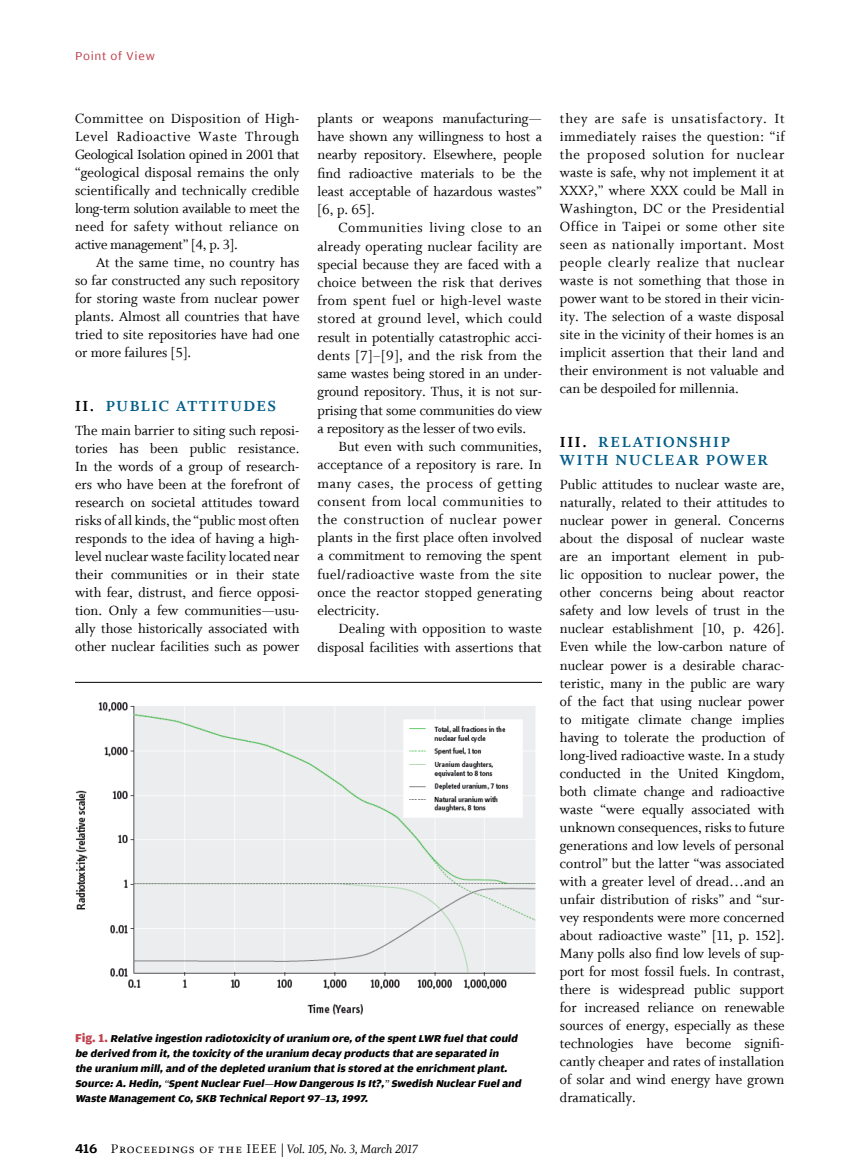
<style>
.page{position:relative;width:864px;height:1174px;background:#fff}
.page>*{position:absolute;margin:0;border:0;box-sizing:border-box;transform-origin:0 0}
.t1{font:16.5px/18px "Whitman Bold LF";letter-spacing:.1em;color:#005c87}
.t2{font:15px/18px "Whitman Roman LF";color:#000;text-align:justify}
.t3{font:13.5px "Whitman Italic LF";letter-spacing:-.015em;color:#000}
.t4{font:12px "Amplitude Wide";letter-spacing:.06em;color:#c1424f}
.t5{font:italic 700 10.5px/15px "Amplitude Wide";color:#000}
.s1{color:#000}
.s2{font-style:normal;font-size:12px;color:#c1424f}
.s3{font-family:"Whitman Bold LF";font-weight:400}
.s4{font-family:"Amplitude Wide";font-weight:500}
.s5{font-family:"Whitman Small Caps LF";font-size:14.25px}
</style>
<div class="page">
<hr style="left:75px;top:682px;width:467px;height:1px;background:#000">
<img style="left:75px;top:702px;width:461px;height:313px">
<p class="t4" style="left:75px;top:50px;width:81px">Point of View</p>
<p class="t2" style="left:75px;top:110px;width:226px">Committee on Disposition of High-Level Radioactive Waste Through Geological Isolation opined in 2001 that “geological disposal remains the only scientifically and technically credible long-term solution available to meet the need for safety without reliance on active management” [4, p. 3].</p>
<p class="t2" style="left:75px;top:254px;width:226px;text-indent:21px">At the same time, no country has so far constructed any such repository for storing waste from nuclear power plants. Almost all countries that have tried to site repositories have had one or more failures [5].</p>
<p class="t1" style="left:75px;top:397px;width:203px"><span class="s1">II.</span> PUBLIC ATTITUDES</p>
<p class="t2" style="left:75px;top:422px;width:226px">The main barrier to siting such reposi&shy;tories has been public resistance.<br>In the words of a group of research&shy;ers who have been at the forefront of research on societal attitudes toward risks of all kinds, the “public most often responds to the idea of having a high&shy;level nuclear waste facility located near their communities or in their state with fear, distrust, and fierce opposi&shy;tion. Only a few communities—usu&shy;ally those historically associated with other nuclear facilities such as power</p>
<p class="t2" style="left:318px;top:110px;width:226px">plants or weapons manufacturing— have shown any willingness to host a nearby repository. Elsewhere, people find radioactive materials to be the least acceptable of hazardous wastes” [6, p. 65].</p>
<p class="t2" style="left:318px;top:219px;width:226px;text-indent:21px">Communities living close to an already operating nuclear facility are special because they are faced with a choice between the risk that derives from spent fuel or high-level waste stored at ground level, which could result in potentially catastrophic acci&shy;dents [7]–[9], and the risk from the same wastes being stored in an under&shy;ground repository. Thus, it is not sur&shy;prising that some communities do view a repository as the lesser of two evils.</p>
<p class="t2" style="left:318px;top:438px;width:226px;text-indent:21px">But even with such communities, acceptance of a repository is rare. In many cases, the process of getting consent from local communities to the construction of nuclear power plants in the first place often involved a commitment to removing the spent fuel/radioactive waste from the site once the reactor stopped generating electricity.</p>
<p class="t2" style="left:318px;top:620px;width:226px;text-align:right">Dealing with opposition to waste disposal facilities with assertions that</p>
<p class="t5" style="left:75px;top:1031px;width:450px"><span class="s2">F i g . 1 .</span> Relative ingestion radiotoxicity of uranium ore,of the spent LWR fuelthat could be derived from it,the toxicity of the uranium decay products that are separated in<br>the uranium mill,and of the depleted uranium that is stored at the enrichment plant.<br>Source: A. Hedin,<span class="s3">“</span>Spent Nuclear Fuel<span class="s3">—</span>How Dangerous Is It?,<span class="s3">”</span> Swedish Nuclear Fueland Waste Management Co,SKB TechnicalReport 97<span class="s3">–</span>13,1997.</p>
<p class="t3" style="left:75px;top:1141px;width:344px"><span class="s4">416</span> <span class="s5">Proceedings of the IEEE</span> | Vol. 105, No. 3, March 2017</p>
<p class="t2" style="left:560px;top:110px;width:226px">they are safe is unsatisfactory. It immediately raises the question: “if the proposed solution for nuclear waste is safe, why not implement it at XXX?,” where XXX could be Mall in Washington, DC or the Presidential Office in Taipei or some other site seen as nationally important. Most people clearly realize that nuclear waste is not something that those in power want to be stored in their vicin&shy;ity. The selection of a waste disposal site in the vicinity of their homes is an implicit assertion that their land and their environment is not valuable and can be despoiled for millennia.</p>
<p class="t1" style="left:560px;top:434px;width:209px"><span class="s1">III.</span> RELATIONSHIP<br>WITH NUCLEAR POWER</p>
<p class="t2" style="left:560px;top:476px;width:226px">Public attitudes to nuclear waste are, naturally, related to their attitudes to nuclear power in general. Concerns about the disposal of nuclear waste are an important element in pub&shy;lic opposition to nuclear power, the other concerns being about reactor safety and low levels of trust in the nuclear establishment [10, p. 426].<br>Even while the low-carbon nature of nuclear power is a desirable charac&shy;teristic, many in the public are wary of the fact that using nuclear power to mitigate climate change implies having to tolerate the production of long-lived radioactive waste. In a study conducted in the United Kingdom, both climate change and radioactive waste “were equally associated with unknown consequences, risks to future generations and low levels of personal control” but the latter “was associated with a greater level of dread…and an unfair distribution of risks” and “sur&shy;vey respondents were more concerned about radioactive waste” [11, p. 152].<br>Many polls also find low levels of sup&shy;port for most fossil fuels. In contrast, there is widespread public support for increased reliance on renewable sources of energy, especially as these technologies have become signifi&shy;cantly cheaper and rates of installation of solar and wind energy have grown dramatically.</p>
</div>
